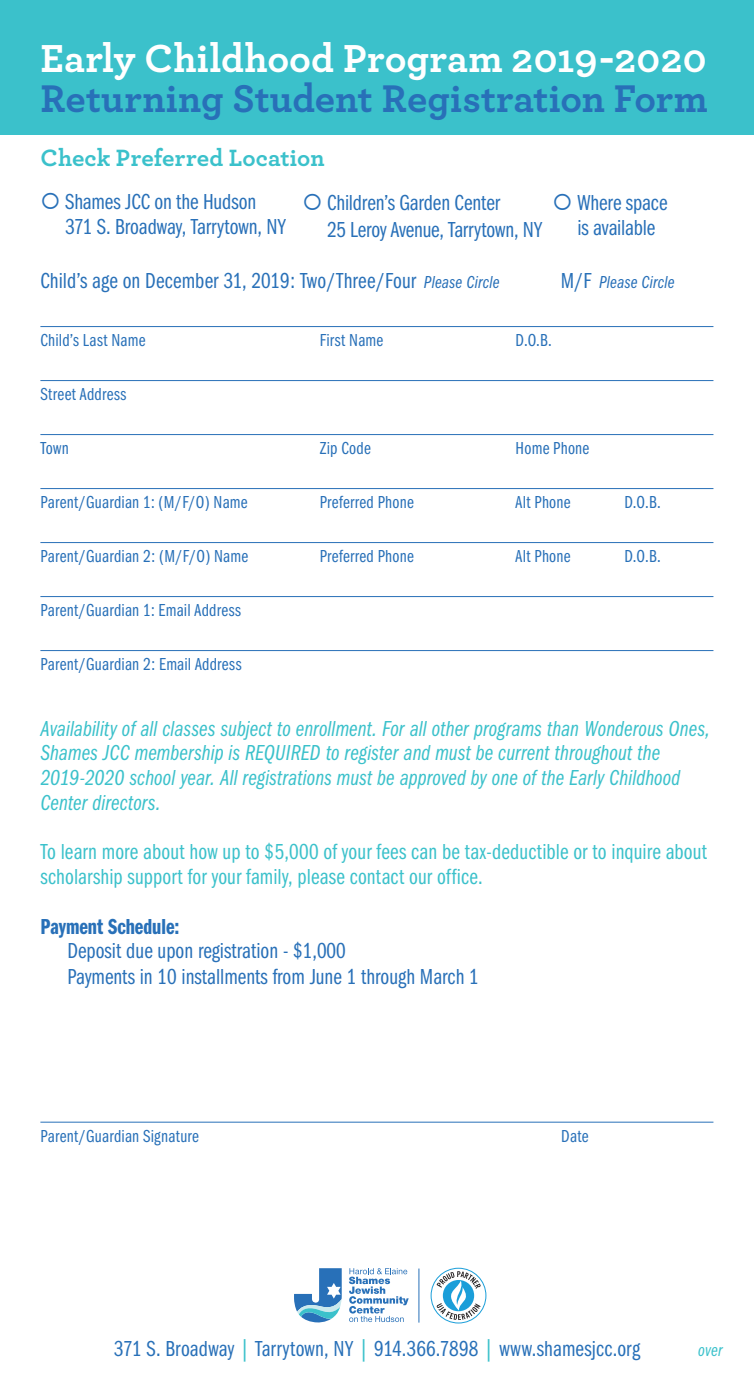
<style>
.page{position:relative;width:754px;height:1377px;background:#fff}
.page>*{position:absolute;margin:0;border:0;box-sizing:border-box;transform-origin:0 0}
.t1{font:700 40.95px "Archer Pro";color:#fff}
.t2{font:700 40.5px "Archer Pro";color:#2870b8}
.t3{font:700 24.75px "Archer Pro";color:#3bc1cb}
.t4{font:22.5px/24.8px "Franklin Gothic Book Cmpr";color:#2870b8}
.t5{font:22.5px/24.8px "Franklin Gothic Book Cmpr Ital";letter-spacing:.005em;color:#3bc1cb}
.t6{font:22.5px/24.8px "Franklin Gothic Book Cmpr";letter-spacing:.005em;color:#3bc1cb}
.t7{font:22.5px "Franklin Gothic Demi Cmpr";color:#2870b8}
.t8{font:18px "Franklin Gothic Book Cmpr";letter-spacing:.015em;color:#2870b8}
.t9{font:18px "Franklin Gothic Book Cmpr Ital";letter-spacing:.01em;color:#2870b8}
.t10{font:18px "Franklin Gothic Book Cmpr Ital";color:#3bc1cb}
.s1{font-family:"Franklin Gothic Book Cmpr Ital";font-size:18px}
.s2{font-family:"Franklin Gothic Book Cmpr";font-size:22.5px}
.s3{color:#3bc1cb}
</style>
<div class="page">
<svg style="left:294px;top:1268px;width:47px;height:55px"></svg>
<svg style="left:349px;top:1268px;width:59px;height:54px"></svg>
<svg style="left:430px;top:1268px;width:56px;height:56px"></svg>
<hr style="left:418px;top:1269px;width:1px;height:54px;background:#2870b8">
<div style="left:0;top:0;width:753px;height:134px;background:#3bc1cb"></div>
<hr style="left:40px;top:326px;width:673px;height:1px;background:#2870b8">
<hr style="left:40px;top:380px;width:673px;height:1px;background:#2870b8">
<hr style="left:40px;top:434px;width:673px;height:1px;background:#2870b8">
<hr style="left:40px;top:488px;width:673px;height:1px;background:#2870b8">
<hr style="left:40px;top:542px;width:673px;height:1px;background:#2870b8">
<hr style="left:40px;top:596px;width:673px;height:1px;background:#2870b8">
<hr style="left:40px;top:650px;width:673px;height:1px;background:#2870b8">
<hr style="left:40px;top:1122px;width:673px;height:1px;background:#2870b8">
<h1 class="t1" style="left:40px;top:26px;width:667px">Early Childhood Program 2019-2020</h1>
<h2 class="t2" style="left:40px;top:67px;width:668px">Returning Student Registration Form</h2>
<p class="t3" style="left:40px;top:139px;width:285px">Check Preferred Location</p>
<p class="t4" style="left:65px;top:190px;width:222px;text-indent:-25px">○ Shames JCC on the Hudson<br>371 S. Broadway, Tarrytown, NY</p>
<p class="t4" style="left:40px;top:268px;width:460px">Child’s age on December 31, 2019: Two/Three/Four <span class="s1">Please Circle</span></p>
<p class="t9" style="left:560px;top:272px;width:115px"><span class="s2">M/F</span> Please Circle</p>
<p class="t4" style="left:327px;top:190px;width:216px;line-height:27px;text-indent:-25px">○ Children’s Garden Center<br>25 Leroy Avenue, Tarrytown, NY</p>
<p class="t4" style="left:552px;top:191px;width:116px;text-align:center">○ Where space is available</p>
<p class="t8" style="left:40px;top:331px;width:107px">Child’s Last Name</p>
<p class="t8" style="left:319px;top:331px;width:65px">First Name</p>
<p class="t8" style="left:515px;top:331px;width:38px">D.O.B.</p>
<p class="t8" style="left:40px;top:385px;width:87px">Street Address</p>
<p class="t8" style="left:40px;top:439px;width:30px">Town</p>
<p class="t8" style="left:319px;top:439px;width:53px">Zip Code</p>
<p class="t8" style="left:515px;top:439px;width:75px">Home Phone</p>
<p class="t8" style="left:40px;top:493px;width:209px">Parent/Guardian 1: (M/F/O) Name</p>
<p class="t8" style="left:319px;top:493px;width:96px">Preferred Phone</p>
<p class="t8" style="left:515px;top:493px;width:56px">Alt Phone</p>
<p class="t8" style="left:624px;top:493px;width:38px">D.O.B.</p>
<p class="t8" style="left:40px;top:547px;width:209px">Parent/Guardian 2: (M/F/O) Name</p>
<p class="t8" style="left:319px;top:547px;width:96px">Preferred Phone</p>
<p class="t8" style="left:515px;top:547px;width:56px">Alt Phone</p>
<p class="t8" style="left:624px;top:547px;width:38px">D.O.B.</p>
<p class="t8" style="left:40px;top:601px;width:202px">Parent/Guardian 1: Email Address</p>
<p class="t8" style="left:40px;top:655px;width:203px">Parent/Guardian 2: Email Address</p>
<p class="t5" style="left:40px;top:716px;width:671px">Availability of all classes subject to enrollment. For all other programs than Wonderous Ones, Shames JCC membership is REQUIRED to register and must be current throughout the 2019-2020 school year. All registrations must be approved by one of the Early Childhood Center directors.</p>
<p class="t6" style="left:40px;top:840px;width:668px">To learn more about how up to $5,000 of your fees can be tax-deductible or to inquire about scholarship support for your family, please contact our office.</p>
<p class="t7" style="left:40px;top:914px;width:140px">Payment Schedule:</p>
<p class="t4" style="left:67px;top:938px;width:413px;line-height:25.9px">Deposit due upon registration - $1,000<br>Payments in 10 installments from June 1 through March 1</p>
<p class="t8" style="left:40px;top:1126px;width:160px">Parent/Guardian Signature</p>
<p class="t8" style="left:561px;top:1126px;width:29px">Date</p>
<p class="t4" style="left:114px;top:1337px;width:527px">371 S. Broadway <span class="s3">|</span> Tarrytown, NY <span class="s3">|</span> 914.366.7898 <span class="s3">|</span> www.shamesjcc.org</p>
<p class="t10" style="left:698px;top:1340px;width:26px">over</p>
</div>
